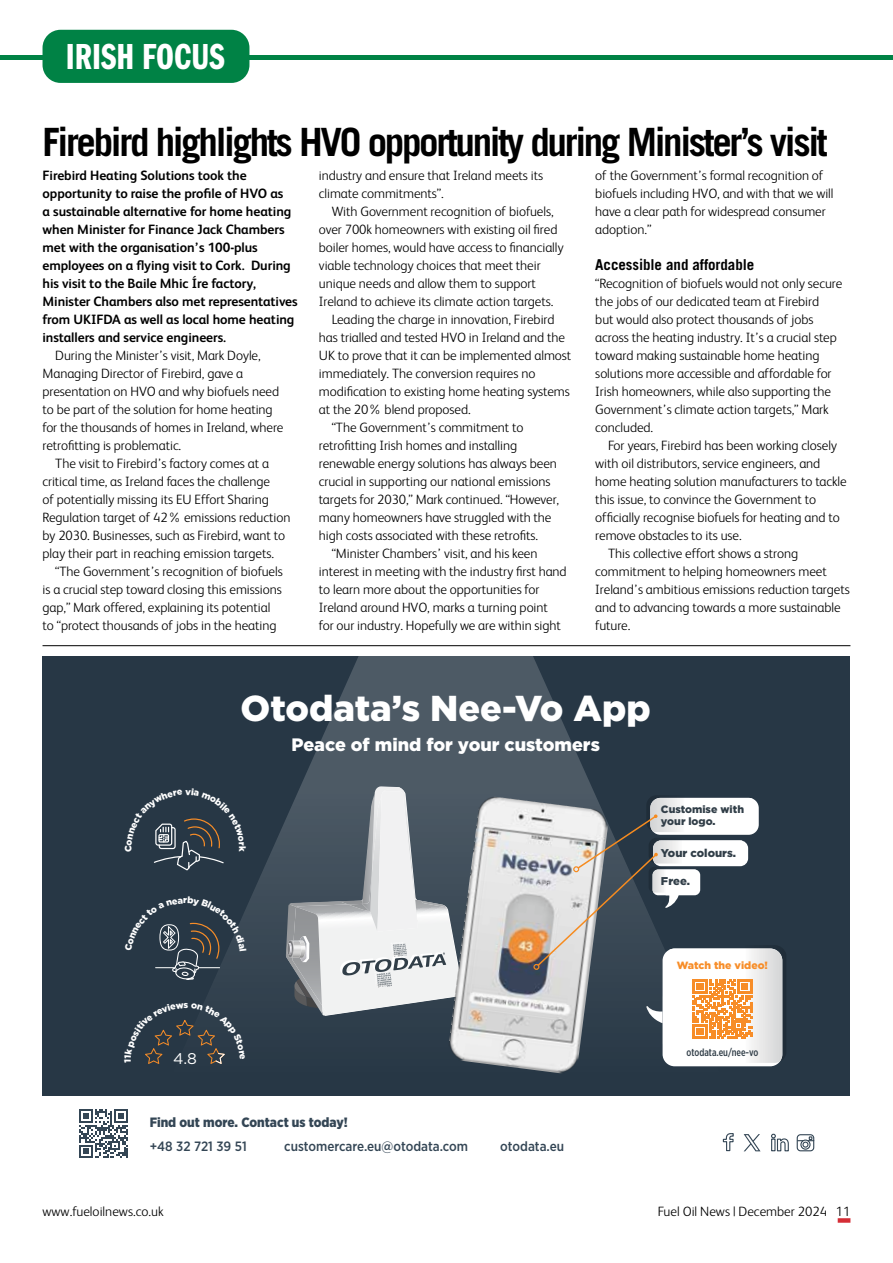
<style>
.page{position:relative;width:893px;height:1263px;background:#fff}
.page>*{position:absolute;margin:0;border:0;box-sizing:border-box;transform-origin:0 0}
.t1{font:700 39px "Trade Gothic LT Std";letter-spacing:-.06em;color:#000}
.t2{font:37.5px "Franklin Gothic LT Pro Dm Cm";color:#fff}
.t3{font:900 36px "Gotham";color:#fff}
.t4{font:900 18px "Gotham";color:#fff}
.t5{font:15.45px "Gotham";color:#fff}
.t6{font:700 15px "Trade Gothic LT Std";letter-spacing:-.005em;color:#000}
.t7{font:300 13.5px/18px "FS Albert";letter-spacing:-.005em;color:#000}
.t8{font:700 13.5px/18px "FS Albert";letter-spacing:-.005em;color:#000}
.t9{font:500 13.5px "Gotham Narrow";color:#344655}
.t10{font:900 13.5px "Gotham Narrow";color:#344655}
.t11{font:900 11.4px "Gotham";color:#313e48}
.t12{font:900 10.65px/12.8px "Gotham";color:#313e48}
.t13{font:500 10.5px "Gotham X Narrow";color:#313e48}
.t14{font:900 10.5px "Gotham";color:#f78d28}
.t15{font:900 9.3px "Gotham";color:#fff}
</style>
<div class="page">
<div style="left:838px;top:1218px;width:12px;height:5px;background:#d52d36"></div>
<div style="left:0;top:55px;width:893px;height:5px;background:#008245"></div>
<div style="left:43px;top:30px;width:206px;height:53px;background:#008245;border-radius:18px"></div>
<div style="left:43px;top:656px;width:807px;height:531px;background:#273745"></div>
<div style="left:43px;top:1096px;width:807px;height:91px;background:#fff"></div>
<svg style="left:186px;top:656px;width:544px;height:411px"></svg>
<div style="left:663px;top:948px;width:119px;height:118px;background:#fff;border-radius:12px"></div>
<svg style="left:646px;top:795px;width:104px;height:3px"></svg>
<svg style="left:286px;top:786px;width:178px;height:230px;background:#989fa5"></svg>
<img style="left:447px;top:795px;width:163px;height:279px">
<svg style="left:722px;top:1133px;width:12px;height:19px"></svg>
<svg style="left:771px;top:1133px;width:18px;height:19px"></svg>
<svg style="left:796px;top:1134px;width:19px;height:18px"></svg>
<svg style="left:744px;top:1134px;width:16px;height:17px"></svg>
<svg style="left:79px;top:1109px;width:49px;height:49px"></svg>
<svg style="left:533px;top:798px;width:253px;height:265px"></svg>
<hr style="left:43px;top:645px;width:807px;height:1px;background:#000">
<svg style="left:153px;top:788px;width:91px;height:82px"></svg>
<svg style="left:155px;top:896px;width:91px;height:85px"></svg>
<svg style="left:145px;top:1003px;width:100px;height:61px"></svg>
<h2 class="t2" style="left:66px;top:36px;width:160px">IRISH FOCUS</h2>
<h1 class="t1" style="left:43px;top:118px;width:787px">Firebird highlights HVO opportunity during Minister’s visit</h1>
<p class="t8" style="left:43px;top:166px;width:257px">Firebird Heating Solutions took the opportunity to raise the profile of HVO as<br>a sustainable alternative for home heating when Minister for Finance Jack Chambers met with the organisation’s 100-plus employees on a flying visit to Cork. During his visit to the Baile Mhic Íre factory, Minister Chambers also met representatives from UKIFDA as well as local home heating installers and service engineers.</p>
<p class="t7" style="left:43px;top:346px;width:242px;text-indent:13px">During the Minister’s visit, Mark Doyle, Managing Director of Firebird, gave a presentation on HVO and why biofuels need to be part of the solution for home heating for the thousands of homes in Ireland, where retrofitting is problematic.</p>
<p class="t7" style="left:43px;top:454px;width:249px;text-indent:13px">The visit to Firebird’s factory comes at a critical time, as Ireland faces the challenge<br>of potentially missing its EU Effort Sharing Regulation target of 42% emissions reduction by 2030. Businesses, such as Firebird, want to play their part in reaching emission targets.</p>
<p class="t7" style="left:43px;top:562px;width:242px;text-indent:13px">“The Government’s recognition of biofuels is a crucial step toward closing this emissions gap,” Mark offered, explaining its potential to “protect thousands of jobs in the heating</p>
<p class="t7" style="left:595px;top:166px;width:240px">of the Government’s formal recognition of biofuels including HVO, and with that we will have a clear path for widespread consumer adoption.”</p>
<p class="t6" style="left:595px;top:255px;width:161px">Accessible and affordable</p>
<p class="t7" style="left:595px;top:274px;width:249px">“Recognition of biofuels would not only secure the jobs of our dedicated team at Firebird<br>but would also protect thousands of jobs across the heating industry. It’s a crucial step toward making sustainable home heating solutions more accessible and affordable for Irish homeowners, while also supporting the Government’s climate action targets,” Mark concluded.</p>
<p class="t7" style="left:608px;top:436px;width:231px">For years, Firebird has been working closely</p>
<p class="t7" style="left:595px;top:454px;width:227px">with oil distributors, service engineers, and</p>
<p class="t7" style="left:595px;top:472px;width:253px">home heating solution manufacturers to tackle</p>
<p class="t7" style="left:595px;top:490px;width:222px">this issue, to convince the Government to</p>
<p class="t7" style="left:595px;top:508px;width:246px">officially recognise biofuels for heating and to</p>
<p class="t7" style="left:595px;top:526px;width:148px">remove obstacles to its use.</p>
<p class="t7" style="left:608px;top:544px;width:192px">This collective effort shows a strong</p>
<p class="t7" style="left:595px;top:562px;width:233px">commitment to helping homeowners meet</p>
<p class="t7" style="left:595px;top:580px;width:256px">Ireland’s ambitious emissions reduction targets</p>
<p class="t7" style="left:595px;top:598px;width:247px">and to advancing towards a more sustainable</p>
<p class="t7" style="left:595px;top:616px;width:37px">future.</p>
<p class="t7" style="left:319px;top:166px;width:226px">industry and ensure that Ireland meets its climate commitments”.</p>
<p class="t7" style="left:332px;top:202px;width:223px">With Government recognition of biofuels,</p>
<p class="t7" style="left:319px;top:220px;width:240px">over 700k homeowners with existing oil fired</p>
<p class="t7" style="left:319px;top:238px;width:246px">boiler homes, would have access to financially</p>
<p class="t7" style="left:319px;top:256px;width:223px">viable technology choices that meet their</p>
<p class="t7" style="left:319px;top:274px;width:218px">unique needs and allow them to support</p>
<p class="t7" style="left:319px;top:292px;width:236px">Ireland to achieve its climate action targets.</p>
<p class="t7" style="left:332px;top:310px;width:224px">Leading the charge in innovation, Firebird</p>
<p class="t7" style="left:319px;top:328px;width:248px">has trialled and tested HVO in Ireland and the</p>
<p class="t7" style="left:319px;top:346px;width:254px">UK to prove that it can be implemented almost</p>
<p class="t7" style="left:319px;top:364px;width:218px">immediately. The conversion requires no</p>
<p class="t7" style="left:319px;top:382px;width:253px">modification to existing home heating systems</p>
<p class="t7" style="left:319px;top:400px;width:153px">at the 20% blend proposed.</p>
<p class="t7" style="left:332px;top:418px;width:193px">“The Government’s commitment to</p>
<p class="t7" style="left:319px;top:436px;width:200px">retrofitting Irish homes and installing</p>
<p class="t7" style="left:319px;top:454px;width:240px">renewable energy solutions has always been</p>
<p class="t7" style="left:319px;top:472px;width:233px">crucial in supporting our national emissions</p>
<p class="t7" style="left:319px;top:490px;width:242px">targets for 2030,” Mark continued. “However,</p>
<p class="t7" style="left:319px;top:508px;width:234px">many homeowners have struggled with the</p>
<p class="t7" style="left:319px;top:526px;width:221px">high costs associated with these retrofits.</p>
<p class="t7" style="left:332px;top:544px;width:207px">“Minister Chambers’ visit, and his keen</p>
<p class="t7" style="left:319px;top:562px;width:249px">interest in meeting with the industry first hand</p>
<p class="t7" style="left:319px;top:580px;width:222px">to learn more about the opportunities for</p>
<p class="t7" style="left:319px;top:598px;width:231px">Ireland around HVO, marks a turning point</p>
<p class="t7" style="left:319px;top:616px;width:243px">for our industry. Hopefully we are within sight</p>
<h3 class="t3" style="left:240px;top:683px;width:412px">Otodata’s Nee-Vo App</h3>
<h3 class="t4" style="left:291px;top:732px;width:310px">Peace of mind for your customers</h3>
<p class="t15" style="left:122px;top:852px;width:8px;rotate:-90deg">C</p>
<p class="t15" style="left:249px;top:846px;width:7px;rotate:90deg">k</p>
<p class="t15" style="left:183px;top:893px;width:6px">r</p>
<p class="t12" style="left:661px;top:802px;width:85px">Customise with your logo.</p>
<p class="t11" style="left:661px;top:845px;width:77px">Your colours.</p>
<p class="t11" style="left:661px;top:873px;width:30px">Free.</p>
<p class="t15" style="left:184px;top:998px;width:6px">s</p>
<p class="t5" style="left:173px;top:1049px;width:25px">4.8</p>
<p class="t10" style="left:150px;top:1114px;width:200px">Find out more. Contact us today!</p>
<p class="t9" style="left:150px;top:1138px;width:99px">+48 32 721 39 51</p>
<p class="t9" style="left:284px;top:1138px;width:185px">customercare.eu@otodata.com</p>
<p class="t9" style="left:500px;top:1138px;width:65px">otodata.eu</p>
<p class="t14" style="left:677px;top:958px;width:93px">Watch the video!</p>
<p class="t13" style="left:687px;top:1046px;width:73px">otodata.eu/nee-vo</p>
<p class="t7" style="left:43px;top:1202px;width:123px">www.fueloilnews.co.uk</p>
<p class="t7" style="left:658px;top:1202px;width:194px">Fuel Oil News | December 2024 11</p>
</div>
